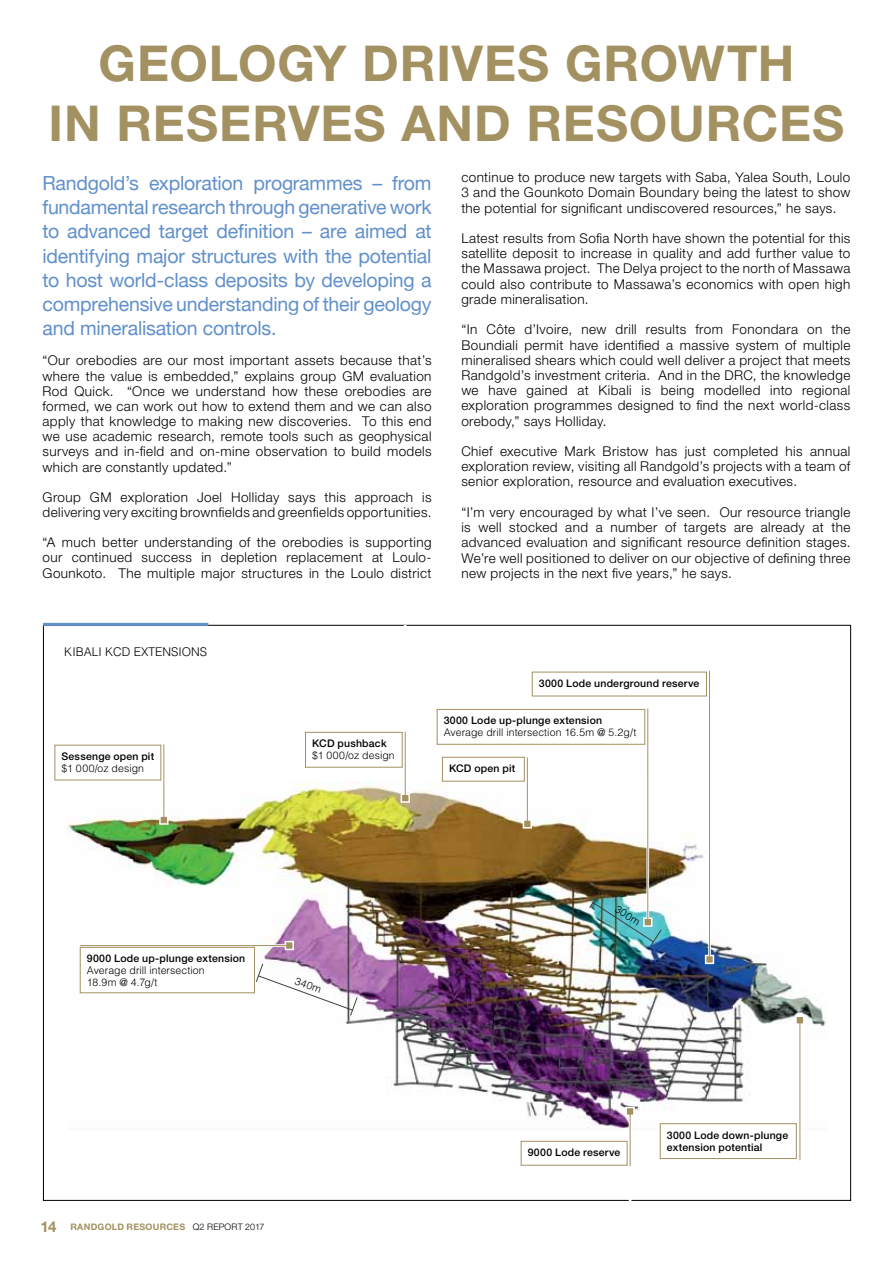
<style>
.page{position:relative;width:893px;height:1263px;background:#fff}
.page>*{position:absolute;margin:0;border:0;box-sizing:border-box;transform-origin:0 0}
.t1{font:700 49.5px/59.4px "Helvetica Neue";letter-spacing:.015em;color:#a39161;text-align:center}
.t2{font:19.5px/24.2px "Helvetica Neue";letter-spacing:-.01em;color:#6190cb;text-align:justify}
.t3{font:300 13.5px/15.1px "Helvetica Neue";letter-spacing:.03em;color:#000;text-align:justify}
.t4{font:300 12px "Helvetica";color:#000}
.t5{font:500 10.5px/12px "Helvetica Neue";letter-spacing:.02em;color:#000}
.t6{font:300 10.5px/12px "Helvetica";letter-spacing:.01em;color:#000}
.t7{font:700 9px "Helvetica Neue";letter-spacing:.03em;color:#a39161}
.s1{font-size:15px}
.s2{font-weight:300;color:#000}
</style>
<div class="page">
<img style="left:68px;top:781px;width:758px;height:348px">
<hr style="left:163px;top:642px;width:2px;height:177px;background:#fff">
<div style="left:55px;top:745px;width:106px;height:35px;border:1px solid #a39161"></div>
<div style="left:159px;top:815px;width:10px;height:10px;background:#a39161;border:2px solid #fff"></div>
<hr style="left:163px;top:744px;width:1px;height:75px;background:#a39161">
<hr style="left:404px;top:625px;width:3px;height:176px;background:#fff">
<div style="left:305px;top:732px;width:97px;height:35px;border:1px solid #a39161"></div>
<div style="left:401px;top:793px;width:9px;height:10px;background:#a39161;border:2px solid #fff"></div>
<hr style="left:405px;top:731px;width:1px;height:66px;background:#a39161">
<hr style="left:526px;top:646px;width:3px;height:177px;background:#fff">
<div style="left:442px;top:757px;width:82px;height:24px;border:1px solid #a39161"></div>
<div style="left:523px;top:819px;width:9px;height:9px;background:#a39161;border:2px solid #fff"></div>
<hr style="left:527px;top:757px;width:1px;height:66px;background:#a39161">
<hr style="left:629px;top:1112px;width:2px;height:151px;background:#fff">
<div style="left:521px;top:1141px;width:106px;height:24px;border:1px solid #a39161"></div>
<div style="left:625px;top:1107px;width:10px;height:9px;background:#a39161;border:2px solid #fff"></div>
<hr style="left:630px;top:1112px;width:1px;height:54px;background:#a39161">
<hr style="left:799px;top:1021px;width:2px;height:177px;background:#fff">
<div style="left:660px;top:1124px;width:136px;height:34px;background:#fff"></div>
<div style="left:660px;top:1123px;width:136px;height:36px;border:1px solid #a39161"></div>
<div style="left:795px;top:1015px;width:9px;height:10px;background:#a39161;border:2px solid #fff"></div>
<hr style="left:799px;top:1021px;width:1px;height:139px;background:#a39161">
<hr style="left:646px;top:744px;width:3px;height:177px;background:#fff">
<div style="left:437px;top:709px;width:208px;height:35px;border:1px solid #a39161"></div>
<hr style="left:647px;top:708px;width:1px;height:213px;background:#a39161">
<hr style="left:708px;top:782px;width:3px;height:176px;background:#fff">
<div style="left:705px;top:955px;width:9px;height:9px;background:#a39161;border:2px solid #fff"></div>
<hr style="left:709px;top:671px;width:1px;height:287px;background:#a39161">
<hr style="left:112px;top:944px;width:176px;height:3px;background:#fff">
<div style="left:80px;top:947px;width:174px;height:46px;background:#fff"></div>
<div style="left:80px;top:947px;width:175px;height:46px;border:1px solid #a39161"></div>
<div style="left:285px;top:941px;width:9px;height:9px;background:#a39161;border:2px solid #fff"></div>
<hr style="left:80px;top:945px;width:208px;height:1px;background:#a39161">
<svg style="left:256px;top:963px;width:102px;height:53px"></svg>
<hr style="left:43px;top:623px;width:165px;height:3px;background:#6190cb">
<img style="left:589px;top:891px;width:73px;height:55px">
<h1 class="t1" style="left:49px;top:33px;width:797px">GEOLOGY DRIVES GROWTH<br>IN RESERVES AND RESOURCES</h1>
<p class="t2" style="left:43px;top:170px;width:391px">Randgold’s exploration programmes – from fundamental research through generative work to advanced target definition – are aimed at identifying major structures with the potential to host world-class deposits by developing a comprehensive understanding of their geology and mineralisation controls.</p>
<p class="t3" style="left:43px;top:353px;width:391px">“Our orebodies are our most important assets because that’s where the value is embedded,” explains group GM evaluation Rod Quick. “Once we understand how these orebodies are formed, we can work out how to extend them and we can also apply that knowledge to making new discoveries. To this end we use academic research, remote tools such as geophysical surveys and in-field and on-mine observation to build models which are constantly updated.”</p>
<p class="t3" style="left:43px;top:489px;width:391px">Group GM exploration Joel Holliday says this approach is delivering very exciting brownfields and greenfields opportunities.</p>
<p class="t3" style="left:43px;top:535px;width:391px">“A much better understanding of the orebodies is supporting our continued success in depletion replacement at Loulo-Gounkoto. The multiple major structures in the Loulo district</p>
<p class="t3" style="left:461px;top:169px;width:390px">continue to produce new targets with Saba, Yalea South, Loulo 3 and the Gounkoto Domain Boundary being the latest to show the potential for significant undiscovered resources,” he says.</p>
<p class="t3" style="left:461px;top:230px;width:391px">Latest results from Sofia North have shown the potential for this satellite deposit to increase in quality and add further value to the Massawa project. The Delya project to the north of Massawa could also contribute to Massawa’s economics with open high grade mineralisation.</p>
<p class="t3" style="left:461px;top:322px;width:391px">“In Côte d’Ivoire, new drill results from Fonondara on the Boundiali permit have identified a massive system of multiple mineralised shears which could well deliver a project that meets Randgold’s investment criteria. And in the DRC, the knowledge we have gained at Kibali is being modelled into regional exploration programmes designed to find the next world-class orebody,” says Holliday.</p>
<p class="t3" style="left:461px;top:443px;width:391px">Chief executive Mark Bristow has just completed his annual exploration review, visiting all Randgold’s projects with a team of senior exploration, resource and evaluation executives.</p>
<p class="t3" style="left:461px;top:504px;width:391px">“I’m very encouraged by what I’ve seen. Our resource triangle is well stocked and a number of targets are already at the advanced evaluation and significant resource definition stages.<br>We’re well positioned to deliver on our objective of defining three new projects in the next five years,” he says.</p>
<p class="t4" style="left:64px;top:644px;width:143px">Kibali KCD extenSions</p>
<p class="t5" style="left:62px;top:750px;width:94px">Sessenge open pit</p>
<p class="t6" style="left:62px;top:762px;width:84px">$1 000/oz design</p>
<p class="t5" style="left:312px;top:737px;width:76px">KCD pushback</p>
<p class="t6" style="left:312px;top:749px;width:84px">$1 000/oz design</p>
<p class="t5" style="left:539px;top:677px;width:162px">3000 Lode underground reserve</p>
<p class="t5" style="left:444px;top:714px;width:160px">3000 Lode up-plunge extension</p>
<p class="t6" style="left:444px;top:726px;width:194px">Average drill intersection 16.5m @ 5.2g/t</p>
<p class="t5" style="left:449px;top:762px;width:68px">KCD open pit</p>
<p class="t5" style="left:87px;top:952px;width:160px">9000 Lode up-plunge extension</p>
<p class="t6" style="left:87px;top:964px;width:119px">Average drill intersection<br>18.9m @ 4.7g/t</p>
<p class="t6" style="left:298px;top:974px;width:29px;rotate:20deg">340m</p>
<p class="t6" style="left:619px;top:902px;width:29px;rotate:33deg">300m</p>
<p class="t7" style="left:40px;top:1221px;width:226px"><span class="s1">14</span> RANDGOLD RESOURCES <span class="s2">Q2 REPORT 2017</span></p>
<p class="t5" style="left:528px;top:1146px;width:94px">9000 Lode reserve</p>
<p class="t5" style="left:667px;top:1129px;width:123px">3000 Lode down-plunge extension potential</p>
</div>
